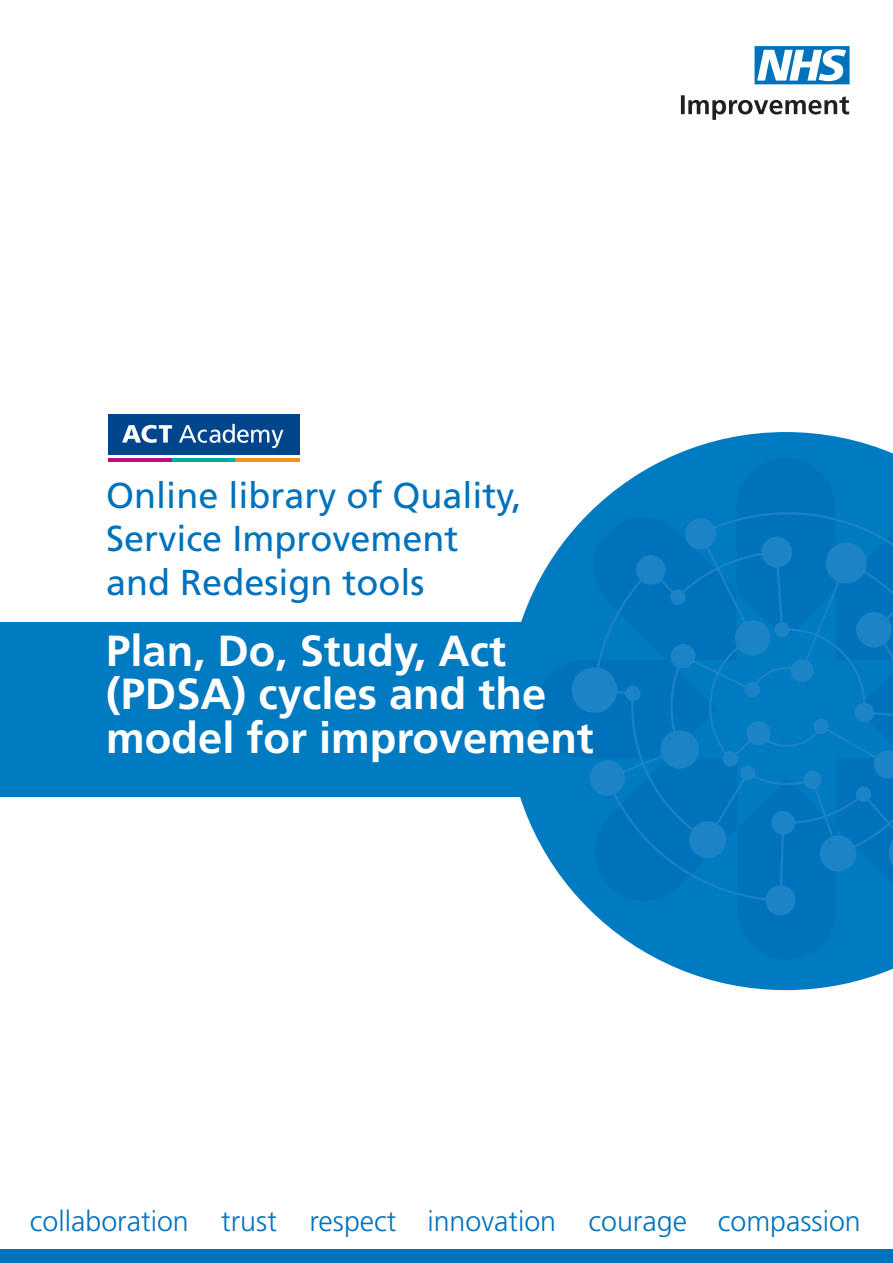
<style>
.page{position:relative;width:893px;height:1263px;background:#fff}
.page>*{position:absolute;margin:0;border:0;box-sizing:border-box;transform-origin:0 0}
.t1{font:700 43.5px/43.5px "Frutiger LT Std";color:#fff}
.t2{font:36px/43.2px "Frutiger LT Std";color:#0072bc}
.t3{font:300 28.65px "Frutiger LT Std";color:#0072bc}
</style>
<div class="page">
<div style="left:0;top:1250px;width:893px;height:13px;background:#0072bc"></div>
<svg style="left:681px;top:95px;width:168px;height:25px"></svg>
<svg style="left:754px;top:46px;width:95px;height:38px"></svg>
<div style="left:0;top:622px;width:614px;height:175px;background:#007ac0"></div>
<svg style="left:520px;top:432px;width:373px;height:558px"></svg>
<svg style="left:536px;top:458px;width:357px;height:502px"></svg>
<svg style="left:570px;top:511px;width:323px;height:406px;background:#0578bf"></svg>
<svg style="left:108px;top:414px;width:192px;height:48px"></svg>
<div style="left:108px;top:414px;width:191px;height:40px;background:#01468c"></div>
<svg style="left:122px;top:425px;width:50px;height:18px"></svg>
<svg style="left:179px;top:424px;width:104px;height:24px"></svg>
<hr style="left:108px;top:458px;width:65px;height:3px;background:#bc0d83">
<hr style="left:173px;top:458px;width:64px;height:3px;background:#00aca0">
<hr style="left:235px;top:458px;width:64px;height:3px;background:#f6911e">
<p class="t2" style="left:106px;top:477px;width:417px">Online library of Quality,<br>Service Improvement and Redesign tools</p>
<p class="t1" style="left:106px;top:632px;width:489px">Plan, Do, Study, Act (PDSA) cycles and the model for improvement</p>
<p class="t3" style="left:30px;top:1209px;width:832px">collaboration trust respect innovation courage compassion</p>
</div>
